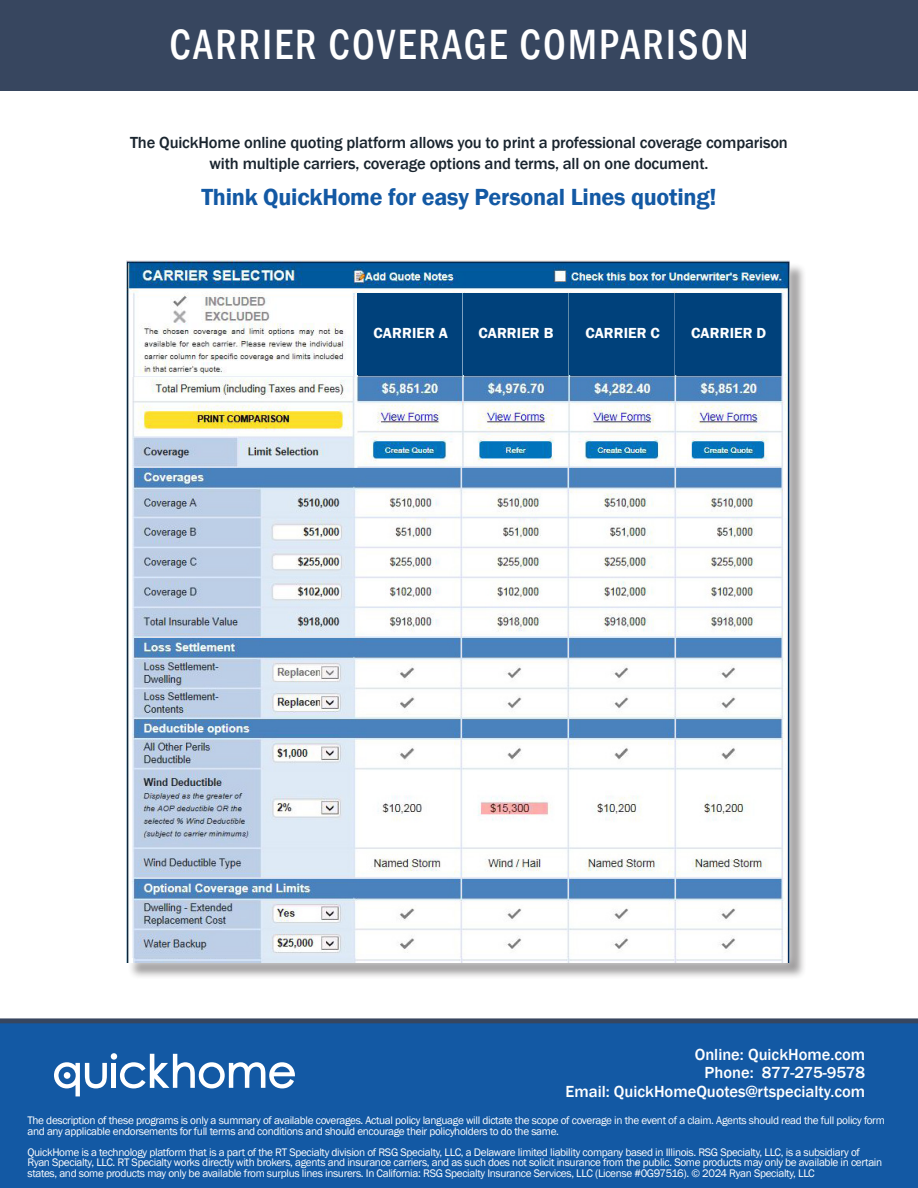
<style>
.page{position:relative;width:918px;height:1188px;background:#fff}
.page>*{position:absolute;margin:0;border:0;box-sizing:border-box;transform-origin:0 0}
.t1{font:500 condensed 43.5px "Franklin Gothic";letter-spacing:.055em;color:#fff;scale:.93 1}
.t2{font:600 24px "Franklin Gothic";letter-spacing:-.01em;color:#1359a4}
.t3{font:500 16.5px/21px "Franklin Gothic";letter-spacing:-.01em;color:#19242e;text-align:center}
.t4{font:500 16.5px/18.5px "Franklin Gothic";color:#fff;text-align:right}
.t5{font:600 15px "Franklin Gothic";letter-spacing:.005em;color:#fff}
.t6{font:11.25px/10.5px "Franklin Gothic";letter-spacing:-.03em;color:#fff}
</style>
<div class="page">
<div style="left:0;top:0;width:918px;height:90px;background:#37465f"></div>
<div style="left:0;top:1023px;width:918px;height:165px;background:#1359a4"></div>
<div style="left:0;top:1018px;width:918px;height:5px;background:#37465f"></div>
<svg style="left:54px;top:1053px;width:241px;height:43px"></svg>
<div style="left:64px;top:1072px;width:6px;height:7px;background:#fff;border-radius:50%"></div>
<div style="left:128px;top:262px;width:678px;height:717px;background:#231f20;opacity:.45"></div>
<div style="left:118px;top:252px;width:680px;height:719px;background:#fff;opacity:.75"></div>
<img style="left:126px;top:260px;width:663px;height:702px">
<div style="left:358px;top:293px;width:104px;height:81px;background:#00417b"></div>
<div style="left:464px;top:293px;width:104px;height:81px;background:#00417b"></div>
<div style="left:570px;top:293px;width:104px;height:81px;background:#00417b"></div>
<div style="left:676px;top:293px;width:104px;height:81px;background:#00417b"></div>
<img style="left:129px;top:377px;width:656px;height:581px">
<p class="t1" style="left:169px;top:16px;width:624px">CARRIER COVERAGE COMPARISON</p>
<p class="t3" style="left:130px;top:132px;width:659px">The QuickHome online quoting platform allows you to print a professional coverage comparison with multiple carriers, coverage options and terms, all on one document.</p>
<p class="t2" style="left:201px;top:182px;width:517px">Think QuickHome for easy Personal Lines quoting!</p>
<p class="t5" style="left:374px;top:324px;width:76px">CARRIER A</p>
<p class="t5" style="left:478px;top:324px;width:77px">CARRIER B</p>
<p class="t5" style="left:585px;top:324px;width:76px">CARRIER C</p>
<p class="t5" style="left:691px;top:324px;width:76px">CARRIER D</p>
<p class="t4" style="left:566px;top:1045px;width:301px">Online: QuickHome.com<br>Phone: 877-275-9578<br>Email: QuickHomeQuotes@rtspecialty.com</p>
<p class="t6" style="left:27px;top:1115px;width:859px">The description of these programs is only a summary of available coverages. Actual policy language will dictate the scope of coverage in the event of a claim. Agents should read the full policy form and any applicable endorsements for full terms and conditions and should encourage their policyholders to do the same.</p>
<p class="t6" style="left:27px;top:1147px;width:856px">QuickHome is a technology platform that is a part of the RT Specialty division of RSG Specialty, LLC, a Delaware limited liability company based in Illinois. RSG Specialty, LLC, is a subsidiary of<br>Ryan Specialty, LLC. RT Specialty works directly with brokers, agents and insurance carriers, and as such does not solicit insurance from the public. Some products may only be available in certain states, and some products may only be available from surplus lines insurers. In California: RSG Specialty Insurance Services, LLC (License #0G97516). © 2024 Ryan Specialty, LLC</p>
</div>
